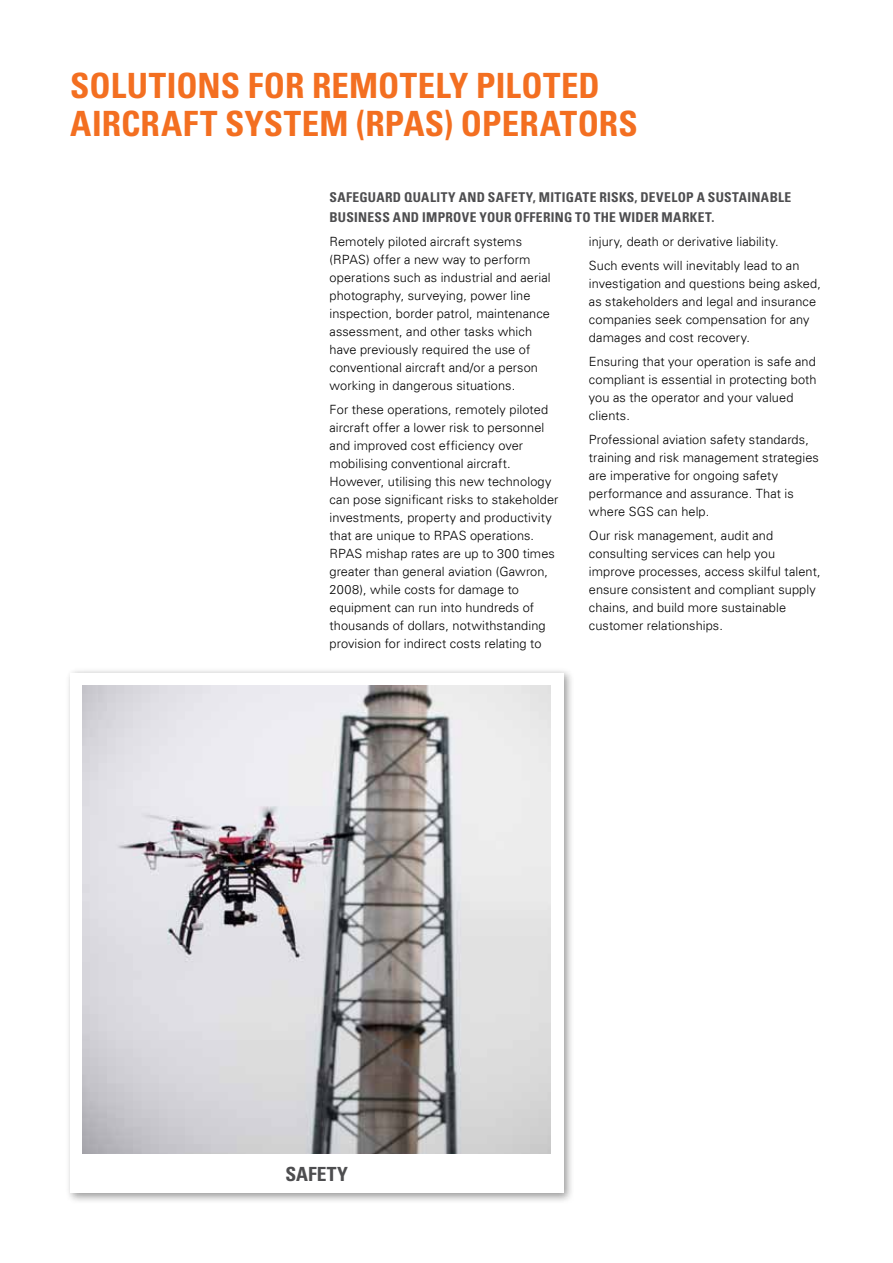
<style>
.page{position:relative;width:893px;height:1263px;background:#fff}
.page>*{position:absolute;margin:0;border:0;box-sizing:border-box;transform-origin:0 0}
.t1{font:700 condensed 34.8px "Univers LT";color:#f36f21}
.t2{font:700 condensed 19.5px "Univers LT";color:#4d4d4f}
.t3{font:700 condensed 13.5px "Univers LT";letter-spacing:.035em;color:#4d4d4f}
.t4{font:300 12.75px/18px "Univers LT";letter-spacing:.005em;color:#000}
</style>
<div class="page">
<div style="left:65px;top:668px;width:510px;height:536px;background:#000;opacity:.4"></div>
<div style="left:70px;top:673px;width:493px;height:520px;background:#fff"></div>
<img style="left:83px;top:685px;width:468px;height:469px">
<h1 class="t1" style="left:70px;top:64px;width:20px">SOLUTIONS</h1>
<h1 class="t1" style="left:248px;top:64px;width:19px">FOR</h1>
<h1 class="t1" style="left:312px;top:64px;width:21px">REMOTELY</h1>
<h1 class="t1" style="left:476px;top:64px;width:19px">PILOTED</h1>
<h1 class="t1" style="left:70px;top:102px;width:20px">AIRCRAFT</h1>
<h1 class="t1" style="left:225px;top:102px;width:21px">SYSTEM</h1>
<h1 class="t1" style="left:356px;top:102px;width:30px">(RPAS</h1>
<h1 class="t1" style="left:444px;top:102px;width:38px">) OPERATORS</h1>
<p class="t3" style="left:330px;top:189px;width:9px">SAFEGUARD</p>
<p class="t3" style="left:404px;top:189px;width:9px">QUALITY</p>
<p class="t3" style="left:459px;top:189px;width:10px">AND</p>
<p class="t3" style="left:488px;top:189px;width:9px">SAFETY</p>
<p class="t3" style="left:533px;top:189px;width:15px">, MITIGATE</p>
<p class="t3" style="left:599px;top:189px;width:8px">RISKS</p>
<p class="t3" style="left:634px;top:189px;width:38px">, DEVELOP</p>
<p class="t3" style="left:697px;top:189px;width:20px">ASUSTAINA</p>
<p class="t3" style="left:770px;top:189px;width:16px">BLE</p>
<p class="t3" style="left:330px;top:209px;width:17px">BUSINESS</p>
<p class="t3" style="left:393px;top:209px;width:10px">AND</p>
<p class="t3" style="left:422px;top:209px;width:9px">IMPRO</p>
<p class="t3" style="left:462px;top:209px;width:27px">VE YOUR</p>
<p class="t3" style="left:515px;top:209px;width:9px">OFFERING</p>
<p class="t3" style="left:575px;top:209px;width:27px">TO THE</p>
<p class="t3" style="left:619px;top:209px;width:9px">WIDER</p>
<p class="t3" style="left:662px;top:209px;width:10px">MARKET</p>
<p class="t3" style="left:711px;top:209px;width:4px">.</p>
<p class="t4" style="left:330px;top:232px;width:223px">Remotely piloted aircraft systems (RPAS) offer a new way to perform operations such as industrial and aerial photography, surveying, power line inspection, border patrol, maintenance assessment, and other tasks which have previously required the use of conventional aircraft and/or a person working in dangerous situations.</p>
<p class="t4" style="left:330px;top:400px;width:230px">For these operations, remotely piloted aircraft offer a lower risk to personnel and improved cost efficiency over mobilising conventional aircraft.<br>However, utilising this new technology can pose significant risks to stakeholder investments, property and productivity that are unique to RPAS operations.<br>RPAS mishap rates are up to 300 times greater than general aviation (Gawron, 2008), while costs for damage to equipment can run into hundreds of thousands of dollars, notwithstanding provision for indirect costs relating to</p>
<p class="t4" style="left:589px;top:229px;width:212px;line-height:24px">injury, death or derivative liability.<br>Such events will inevitably lead to an</p>
<p class="t4" style="left:589px;top:274px;width:234px">investigation and questions being asked, as stakeholders and legal and insurance companies seek compensation for any damages and cost recovery.</p>
<p class="t4" style="left:589px;top:352px;width:229px">Ensuring that your operation is safe and compliant is essential in protecting both you as the operator and your valued clients.</p>
<p class="t4" style="left:589px;top:430px;width:231px">Professional aviation safety standards, training and risk management strategies are imperative for ongoing safety performance and assurance. That is where SGS can help.</p>
<p class="t4" style="left:589px;top:526px;width:233px">Our risk management, audit and consulting services can help you improve processes, access skilful talent, ensure consistent and compliant supply chains, and build more sustainable customer relationships.</p>
<h2 class="t2" style="left:286px;top:1162px;width:64px">SAFETY</h2>
</div>
